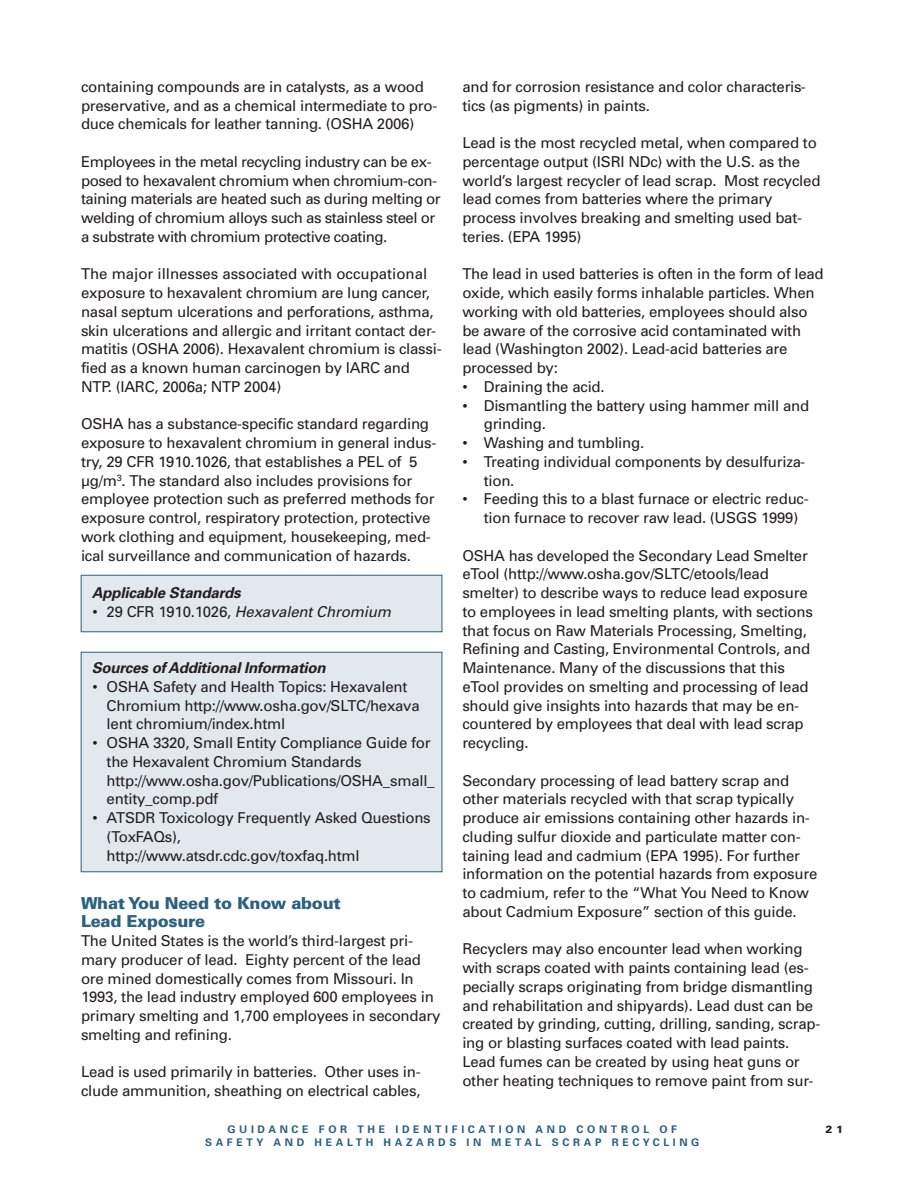
<style>
.page{position:relative;width:918px;height:1188px;background:#fff}
.page>*{position:absolute;margin:0;border:0;box-sizing:border-box;transform-origin:0 0}
.t1{font:900 16.5px/18.8px "Univers";letter-spacing:-.015em;color:#2b627f}
.t2{font:15px/18.8px "Univers";letter-spacing:-.015em;color:#231f20}
.t3{font:italic 700 15px "Univers";letter-spacing:-.01em;color:#231f20}
.t4{font:italic 15px "Univers";letter-spacing:-.01em;color:#231f20}
.t5{font:700 10.5px/12.6px "Univers";letter-spacing:.35em;color:#2b627f;text-align:center}
.t6{font:900 10.5px "Univers";color:#231f20}
.s1{font-style:normal}
</style>
<div class="page">
<div style="left:81px;top:652px;width:361px;height:220px;background:#e3e8ee"></div>
<div style="left:81px;top:652px;width:361px;height:220px;border:1px solid #2b627f"></div>
<div style="left:81px;top:575px;width:361px;height:57px;background:#e3e8ee"></div>
<div style="left:81px;top:575px;width:361px;height:57px;border:1px solid #2b627f"></div>
<p class="t2" style="left:462px;top:78px;width:345px">and for corrosion resistance and color characteris&shy;tics (as pigments) in paints.</p>
<p class="t2" style="left:462px;top:135px;width:360px">Lead is the most recycled metal, when compared to percentage output (ISRI NDc) with the U.S. as the world’s largest recycler of lead scrap. Most recycled lead comes from batteries where the primary process involves breaking and smelting used bat&shy;teries. (EPA 1995)</p>
<p class="t2" style="left:462px;top:266px;width:363px">The lead in used batteries is often in the form of lead oxide, which easily forms inhalable particles. When working with old batteries, employees should also be aware of the corrosive acid contaminated with lead (Washington 2002). Lead-acid batteries are processed by:</p>
<p class="t2" style="left:462px;top:378px;width:144px">• Draining the acid.</p>
<p class="t2" style="left:484px;top:397px;width:327px;text-indent:-21px">• Dismantling the battery using hammer mill and grinding.</p>
<p class="t2" style="left:462px;top:435px;width:183px">• Washing and tumbling.</p>
<p class="t2" style="left:484px;top:453px;width:323px;text-indent:-21px">• Treating individual components by desulfuriza&shy;tion.</p>
<p class="t2" style="left:484px;top:491px;width:327px;text-indent:-21px">• Feeding this to a blast furnace or electric reduc&shy;tion furnace to recover raw lead. (USGS 1999)</p>
<p class="t2" style="left:462px;top:547px;width:352px">OSHA has developed the Secondary Lead Smelter eTool (http://www.osha.gov/SLTC/etools/lead smelter) to describe ways to reduce lead exposure to employees in lead smelting plants, with sections that focus on Raw Materials Processing, Smelting, Refining and Casting, Environmental Controls, and Maintenance. Many of the discussions that this eTool provides on smelting and processing of lead should give insights into hazards that may be en&shy;countered by employees that deal with lead scrap recycling.</p>
<p class="t2" style="left:462px;top:772px;width:357px">Secondary processing of lead battery scrap and other materials recycled with that scrap typically produce air emissions containing other hazards in&shy;cluding sulfur dioxide and particulate matter con&shy;taining lead and cadmium (EPA 1995). For further information on the potential hazards from exposure to cadmium, refer to the “What You Need to Know about Cadmium Exposure” section of this guide.</p>
<p class="t2" style="left:462px;top:941px;width:360px">Recyclers may also encounter lead when working with scraps coated with paints containing lead (es&shy;pecially scraps originating from bridge dismantling and rehabilitation and shipyards). Lead dust can be created by grinding, cutting, drilling, sanding, scrap&shy;ing or blasting surfaces coated with lead paints.<br>Lead fumes can be created by using heat guns or other heating techniques to remove paint from sur-</p>
<p class="t2" style="left:81px;top:78px;width:358px">containing compounds are in catalysts, as a wood preservative, and as a chemical intermediate to pro&shy;duce chemicals for leather tanning. (OSHA 2006)</p>
<p class="t2" style="left:81px;top:153px;width:361px">Employees in the metal recycling industry can be ex&shy;posed to hexavalent chromium when chromium-con&shy;taining materials are heated such as during melting or welding of chromium alloys such as stainless steel or a substrate with chromium protective coating.</p>
<p class="t2" style="left:81px;top:266px;width:362px">The major illnesses associated with occupational exposure to hexavalent chromium are lung cancer, nasal septum ulcerations and perforations, asthma, skin ulcerations and allergic and irritant contact der&shy;matitis (OSHA 2006). Hexavalent chromium is classi&shy;fied as a known human carcinogen by IARC and NTP. (IARC, 2006a; NTP 2004)</p>
<p class="t2" style="left:81px;top:416px;width:357px">OSHA has a substance-specific standard regarding exposure to hexavalent chromium in general indus&shy;try, 29 CFR 1910.1026, that establishes a PEL of 5 µg/m<sup>3</sup>. The standard also includes provisions for employee protection such as preferred methods for exposure control, respiratory protection, protective work clothing and equipment, housekeeping, med&shy;ical surveillance and communication of hazards.</p>
<p class="t3" style="left:92px;top:587px;width:150px">Applicable Standards</p>
<p class="t4" style="left:92px;top:606px;width:300px"><span class="s1">• 29 CFR 1910.1026,</span> Hexavalent Chromium</p>
<p class="t3" style="left:92px;top:662px;width:235px">Sources of Additional Information</p>
<p class="t2" style="left:107px;top:678px;width:315px;text-indent:-14px">• OSHA Safety and Health Topics: Hexavalent<br>Chromium http://www.osha.gov/SLTC/hexava lent chromium/index.html</p>
<p class="t2" style="left:107px;top:735px;width:330px;text-indent:-14px">• OSHA 3320, Small Entity Compliance Guide for the Hexavalent Chromium Standards http://www.osha.gov/Publications/OSHA_small_ entity_comp.pdf</p>
<p class="t2" style="left:107px;top:810px;width:326px;text-indent:-14px">• ATSDR Toxicology Frequently Asked Questions (ToxFAQs), http://www.atsdr.cdc.gov/toxfaq.html</p>
<p class="t1" style="left:81px;top:895px;width:261px">What You Need to Know about<br>Lead Exposure</p>
<p class="t2" style="left:81px;top:933px;width:361px">The United States is the world’s third-largest pri&shy;mary producer of lead. Eighty percent of the lead ore mined domestically comes from Missouri. In 1993, the lead industry employed 600 employees in primary smelting and 1,700 employees in secondary smelting and refining.</p>
<p class="t2" style="left:81px;top:1064px;width:341px">Lead is used primarily in batteries. Other uses in&shy;clude ammunition, sheathing on electrical cables,</p>
<p class="t5" style="left:205px;top:1124px;width:496px">GUIDANCE FOR THE IDENTIFICATION AND CONTROL OF<br>SAFETY AND HEALTH HAZARDS IN METAL SCRAP RECYCLING</p>
<p class="t6" style="left:825px;top:1126px;width:19px">2 1</p>
</div>
